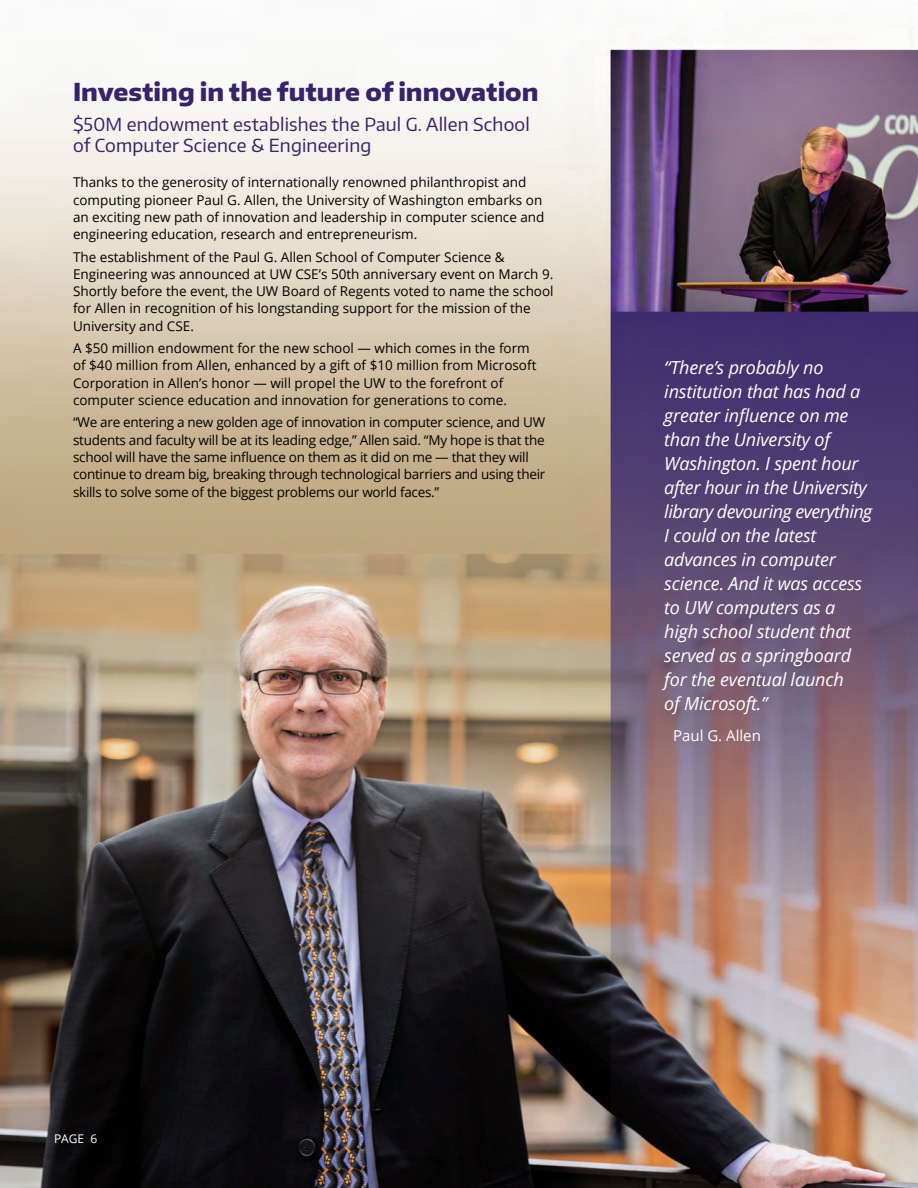
<style>
.page{position:relative;width:918px;height:1188px;background:#fff}
.page>*{position:absolute;margin:0;border:0;box-sizing:border-box;transform-origin:0 0}
.t1{font:800 24.75px "Encode Sans Normal";color:#36236a}
.t2{font:italic 18px/24px "Open Sans";letter-spacing:-.01em;color:#fff}
.t3{font:18px/21px "Encode Sans Normal";letter-spacing:.01em;color:#36236a}
.t4{font:15px "Open Sans";color:#fff}
.t5{font:13.5px/17.2px "Open Sans";color:#010101}
.t6{font:13.5px/17.2px "Open Sans";letter-spacing:-.02em;color:#010101}
.t7{font:12px "Open Sans";color:#fff}
</style>
<div class="page">
<img style="left:0;top:28px;width:918px;height:1160px">
<h2 class="t1" style="left:73px;top:76px;width:467px">Investing in the future of innovation</h2>
<h4 class="t3" style="left:73px;top:113px;width:458px">$50M endowment establishes the Paul G. Allen School of Computer Science &amp; Engineering</h4>
<p class="t5" style="left:73px;top:174px;width:471px">Thanks to the generosity of internationally renowned philanthropist and computing pioneer Paul G. Allen, the University of Washington embarks on</p>
<p class="t5" style="left:73px;top:208px;width:473px">an exciting new path of innovation and leadership in computer science and</p>
<p class="t5" style="left:73px;top:223px;width:433px;line-height:22.5px">engineering education, research and entrepreneurism.<br>The establishment of the Paul G. Allen School of Computer Science &amp;</p>
<p class="t5" style="left:73px;top:265px;width:482px">Engineering was announced at UW CSE’s 50th anniversary event on March 9.<br>Shortly before the event, the UW Board of Regents voted to name the school</p>
<p class="t5" style="left:73px;top:300px;width:459px">for Allen in recognition of his longstanding support for the mission of the<br>University and CSE.</p>
<p class="t5" style="left:73px;top:339px;width:458px">A $50 million endowment for the new school — which comes in the form</p>
<p class="t5" style="left:73px;top:357px;width:465px">of $40 million from Allen, enhanced by a gift of $10 million from Microsoft<br>Corporation in Allen’s honor — will propel the UW to the forefront of computer science education and innovation for generations to come.</p>
<p class="t6" style="left:73px;top:414px;width:474px">“We are entering a new golden age of innovation in computer science, and UW students and faculty will be at its leading edge,” Allen said. “My hope is that the</p>
<p class="t6" style="left:73px;top:448px;width:457px">school will have the same influence on them as it did on me — that they will</p>
<p class="t6" style="left:73px;top:465px;width:474px">continue to dream big, breaking through technological barriers and using their skills to solve some of the biggest problems our world faces.”</p>
<p class="t2" style="left:664px;top:355px;width:161px">“There’s probably no</p>
<p class="t2" style="left:664px;top:379px;width:197px">institution that has had a</p>
<p class="t2" style="left:664px;top:403px;width:209px">greater influence on me than the University of<br>Washington. I spent hour after hour in the University library devouring everything</p>
<h4 class="t2" style="left:664px;top:523px;width:154px">I could on the latest</h4>
<p class="t2" style="left:664px;top:547px;width:173px">advances in computer</p>
<p class="t2" style="left:664px;top:571px;width:199px">science. And it was access</p>
<p class="t2" style="left:664px;top:595px;width:172px">to UW computers as a</p>
<p class="t2" style="left:664px;top:619px;width:188px">high school student that</p>
<p class="t2" style="left:664px;top:643px;width:188px">served as a springboard</p>
<h4 class="t2" style="left:664px;top:667px;width:181px">for the eventual launch of Microsoft.”</h4>
<p class="t4" style="left:673px;top:726px;width:89px">Paul G. Allen</p>
<p class="t7" style="left:54px;top:1131px;width:45px">PAGE 6</p>
</div>
